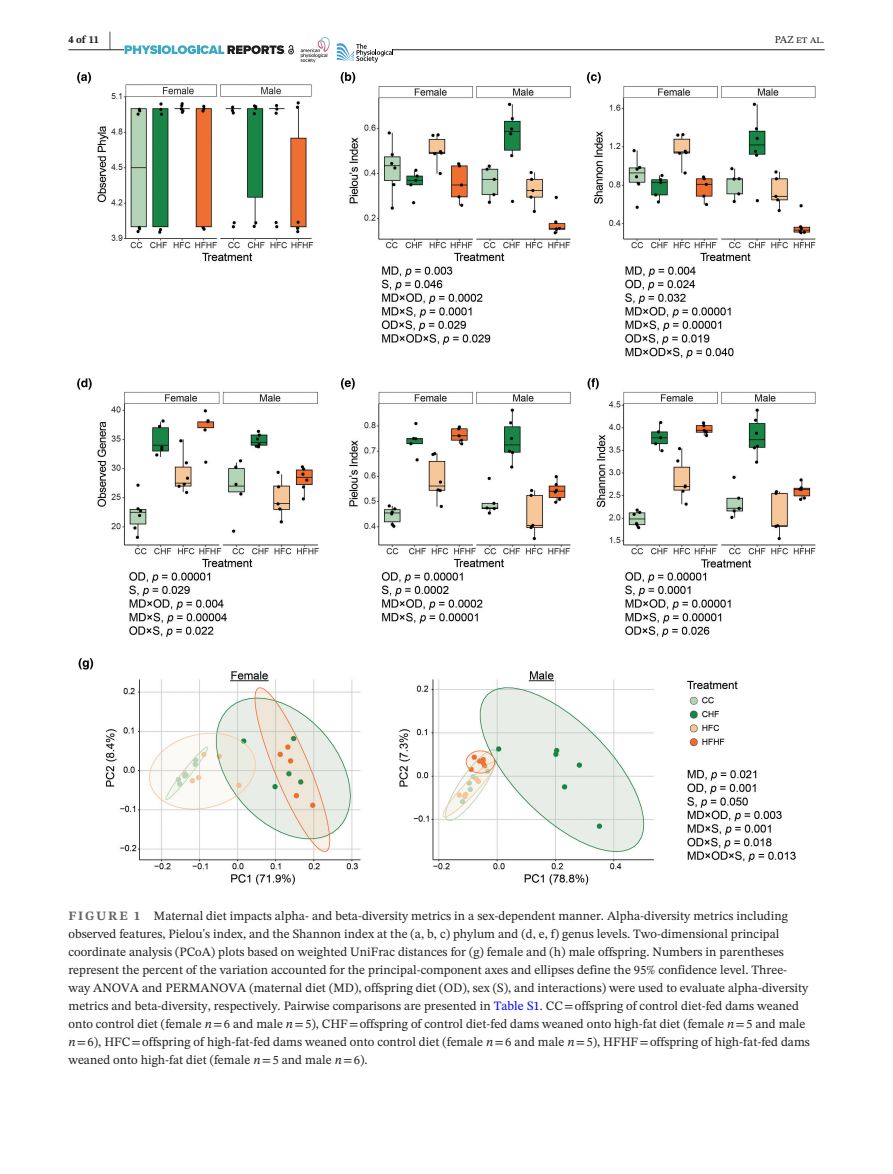
<style>
.page{position:relative;width:893px;height:1174px;background:#fff}
.page>*{position:absolute;margin:0;border:0;box-sizing:border-box;transform-origin:0 0}
.t1{font:12.75px/18px "STIX Two Text";color:#231f20}
.t2{font:10.5px "STIX Two Text";color:#231f20}
.t3{font:700 10.5px "STIX Two Text";color:#231f20}
.s1{font-size:21px}
.s2{font-weight:700;color:#636366}
.s3{color:#00f}
.s4{font-family:"STIX"}
.s5{font-style:italic}
</style>
<div class="page">
<hr style="left:68px;top:49px;width:756px;height:1px;background:#231f20">
<div style="left:125px;top:37px;width:268px;height:26px;background:#fff"></div>
<svg style="left:125px;top:45px;width:169px;height:10px"></svg>
<svg style="left:337px;top:43px;width:56px;height:20px"></svg>
<img style="left:320px;top:37px;width:10px;height:14px">
<svg style="left:301px;top:40px;width:26px;height:23px"></svg>
<img style="left:77px;top:72px;width:739px;height:814px">
<p class="t3" style="left:68px;top:32px;width:44px">4 of 11 <span class="s1">|</span></p>
<p class="t2" style="left:775px;top:32px;width:51px">PAZ et al.</p>
<p class="t1" style="left:68px;top:907px;width:743px"><span class="s2">FIGURE 1</span> Maternal diet impacts alpha- and beta-diversity metrics in a sex-dependent manner. Alpha-diversity metrics including observed features, Pielou's index, and the Shannon index at the (a, b, c) phylum and (d, e, f) genus levels. Two-dimensional principal coordinate analysis (PCoA) plots based on weighted UniFrac distances for (g) female and (h) male offspring. Numbers in parentheses represent the percent of the variation accounted for the principal-component axes and ellipses define the 95% confidence level. Three&shy;way ANOVA and PERMANOVA (maternal diet (MD), offspring diet (OD), sex (S), and interactions) were used to evaluate alpha-diversity metrics and beta-diversity, respectively. Pairwise comparisons are presented in <span class="s3">Table S1</span>. CC<span class="s4">=</span>offspring of control diet-fed dams weaned onto control diet (female <span class="s5">n</span><span class="s4">=</span>6 and male <span class="s5">n</span><span class="s4">=</span>5), CHF<span class="s4">=</span>offspring of control diet-fed dams weaned onto high-fat diet (female <span class="s5">n</span><span class="s4">=</span>5 and male <span class="s5">n</span><span class="s4">=</span>6), HFC<span class="s4">=</span>offspring of high-fat-fed dams weaned onto control diet (female <span class="s5">n</span><span class="s4">=</span>6 and male <span class="s5">n</span><span class="s4">=</span>5), HFHF<span class="s4">=</span>offspring of high-fat-fed dams weaned onto high-fat diet (female <span class="s5">n</span><span class="s4">=</span>5 and male <span class="s5">n</span><span class="s4">=</span>6).</p>
</div>
